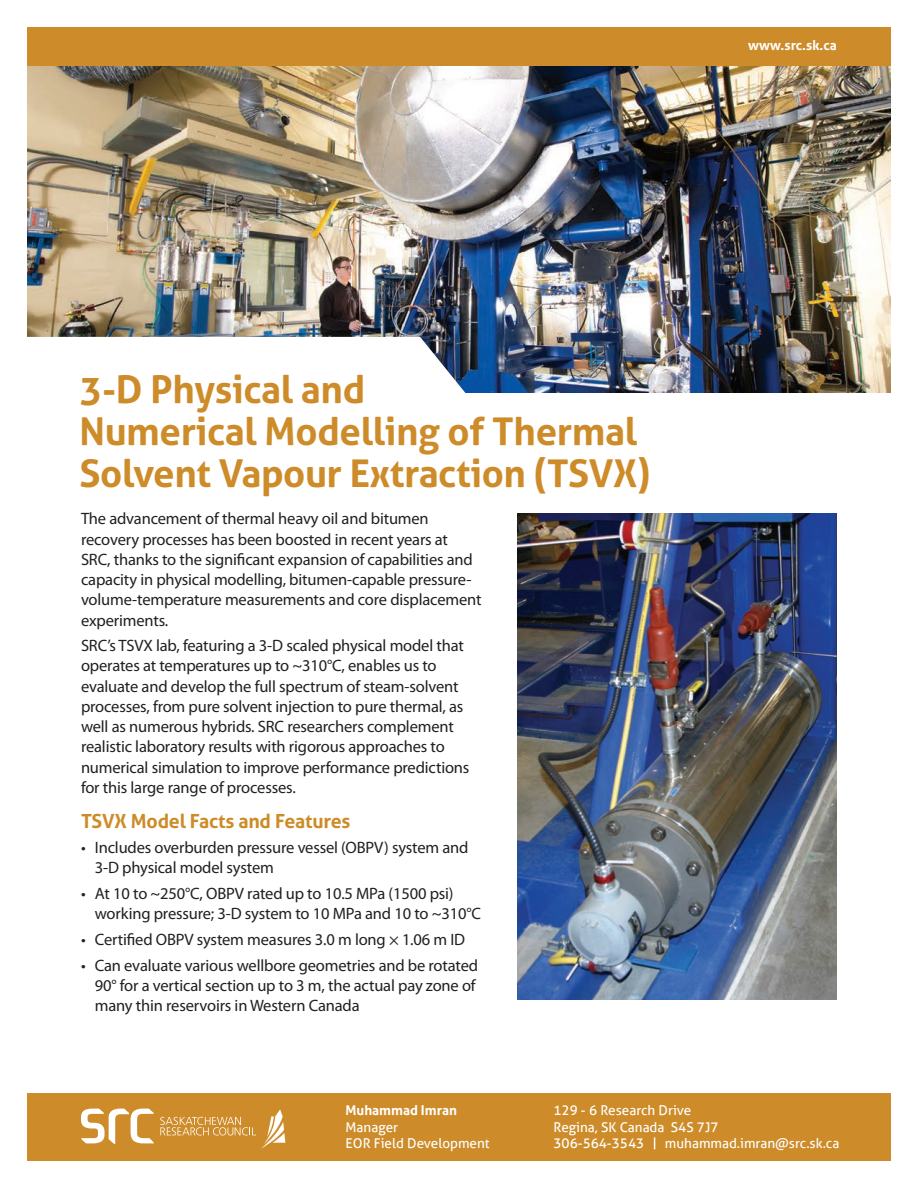
<style>
.page{position:relative;width:918px;height:1188px;background:#fff}
.page>*{position:absolute;margin:0;border:0;box-sizing:border-box;transform-origin:0 0}
.t1{font:700 38.25px/42px "Aller";letter-spacing:-.01em;color:#cd8c29}
.t2{font:700 19.5px "Aller";letter-spacing:-.01em;color:#cd8c29}
.t3{font:16.5px/20.2px "Myriad Pro";letter-spacing:-.01em;color:#231f20}
.t4{font:13.5px/16.5px "Aller";color:#fff}
.t5{font:700 13.5px "Aller";color:#fff}
</style>
<div class="page">
<img style="left:27px;top:65px;width:864px;height:328px">
<div style="left:27px;top:27px;width:864px;height:38px;background:#cd8c29"></div>
<div style="left:27px;top:1094px;width:864px;height:67px;background:#cd8c29"></div>
<svg style="left:81px;top:1109px;width:73px;height:35px"></svg>
<svg style="left:160px;top:1109px;width:125px;height:40px"></svg>
<svg style="left:654px;top:1137px;width:1px;height:12px"></svg>
<img style="left:517px;top:513px;width:320px;height:487px">
<p class="t5" style="left:748px;top:37px;width:90px">www.src.sk.ca</p>
<h1 class="t1" style="left:80px;top:368px;width:573px">3-D Physical and<br>Numerical Modelling of Thermal<br>Solvent Vapour Extraction (TSVX)</h1>
<p class="t3" style="left:81px;top:508px;width:402px">The advancement of thermal heavy oil and bitumen recovery processes has been boosted in recent years at SRC, thanks to the significant expansion of capabilities and capacity in physical modelling, bitumen-capable pressure&shy;volume-temperature measurements and core displacement experiments.</p>
<p class="t3" style="left:81px;top:635px;width:390px">SRC’s TSVX lab, featuring a 3-D scaled physical model that operates at temperatures up to ~310°C, enables us to evaluate and develop the full spectrum of steam-solvent processes, from pure solvent injection to pure thermal, as well as numerous hybrids. SRC researchers complement realistic laboratory results with rigorous approaches to numerical simulation to improve performance predictions for this large range of processes.</p>
<p class="t2" style="left:81px;top:809px;width:271px">TSVX Model Facts and Features</p>
<p class="t3" style="left:95px;top:837px;width:375px;text-indent:-14px">• Includes overburden pressure vessel (OBPV) system and<br>3-D physical model system</p>
<p class="t3" style="left:95px;top:883px;width:388px;text-indent:-14px">• At 10 to ~250°C, OBPV rated up to 10.5 MPa (1500 psi) working pressure; 3-D system to 10 MPa and 10 to ~310°C</p>
<p class="t3" style="left:81px;top:929px;width:386px">• Certified OBPV system measures 3.0 m long × 1.06 m ID</p>
<p class="t3" style="left:95px;top:955px;width:385px;text-indent:-14px">• Can evaluate various wellbore geometries and be rotated<br>90° for a vertical section up to 3 m, the actual pay zone of many thin reservoirs in Western Canada</p>
<p class="t5" style="left:346px;top:1102px;width:113px">Muhammad Imran</p>
<p class="t4" style="left:346px;top:1119px;width:146px">Manager<br>EOR Field Development</p>
<p class="t4" style="left:554px;top:1102px;width:166px">129 - 6 Research Drive<br>Regina, SK Canada S4S 7J7<br>306-564-3543</p>
<p class="t4" style="left:665px;top:1135px;width:176px">muhammad.imran@src.sk.ca</p>
</div>
